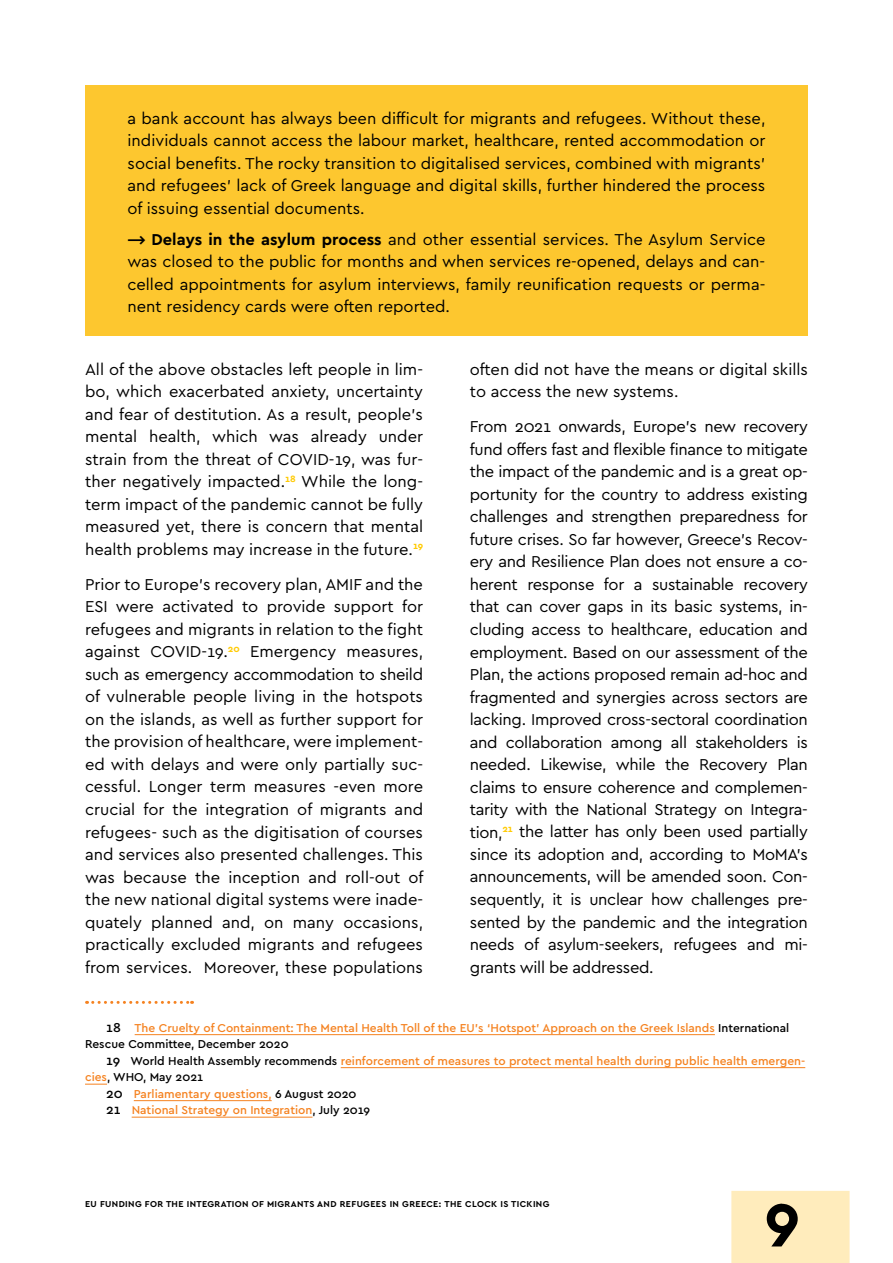
<style>
.page{position:relative;width:893px;height:1263px;background:#fff}
.page>*{position:absolute;margin:0;border:0;box-sizing:border-box;transform-origin:0 0}
.t1{font:700 63.9px "Cera Pro";color:#000}
.t2{font:16.5px/22.5px "Cera Pro";color:#000;text-align:justify}
.t3{font:500 12px/16.5px "Cera Pro";color:#f58220}
.t4{font:500 12px "Cera Pro";color:#000}
.t5{font:700 9px "Cera Pro";letter-spacing:.04em;color:#000}
.s1{font-weight:700;font-size:15px}
.s2{font-weight:700}
.s3{font-size:13.5px;color:#000}
.s4{color:#000}
.s5{color:#f58220}
</style>
<div class="page">
<div style="left:731px;top:1191px;width:119px;height:72px;background:#ffecbc"></div>
<div style="left:85px;top:85px;width:723px;height:251px;background:#fdc72f"></div>
<svg style="left:87px;top:1001px;width:106px;height:3px"></svg>
<hr style="left:135px;top:1034px;width:580px;height:1px;background:#f58220">
<hr style="left:341px;top:1067px;width:464px;height:1px;background:#f58220">
<svg style="left:85px;top:1084px;width:22px;height:1px"></svg>
<hr style="left:134px;top:1100px;width:138px;height:1px;background:#f58220">
<hr style="left:132px;top:1117px;width:180px;height:1px;background:#f58220">
<p class="t2" style="left:128px;top:106px;width:639px">a bank account has always been difficult for migrants and refugees. Without these, individuals cannot access the labour market, healthcare, rented accommodation or social benefits. The rocky transition to digitalised services, combined with migrants’ and refugees’ lack of Greek language and digital skills, further hindered the process of issuing essential documents.</p>
<p class="t2" style="left:128px;top:227px;width:639px"><span class="s1">⟶</span> <span class="s2">Delays in the asylum process</span> and other essential services. The Asylum Service was closed to the public for months and when services re-opened, delays and can&shy;celled appointments for asylum interviews, family reunification requests or perma&shy;nent residency cards were often reported.</p>
<p class="t2" style="left:85px;top:357px;width:340px">All of the above obstacles left people in lim&shy;bo, which exacerbated anxiety, uncertainty and fear of destitution. As a result, people’s mental health, which was already under strain from the threat of COVID-19, was fur&shy;ther negatively impacted.<sup>18</sup> While the long&shy;term impact of the pandemic cannot be fully measured yet, there is concern that mental health problems may increase in the future.<sup>19</sup></p>
<p class="t2" style="left:85px;top:572px;width:340px">Prior to Europe’s recovery plan, AMIF and the ESI were activated to provide support for refugees and migrants in relation to the fight against COVID-19.<sup>20</sup> Emergency measures, such as emergency accommodation to sheild of vulnerable people living in the hotspots on the islands, as well as further support for the provision of healthcare, were implement&shy;ed with delays and were only partially suc&shy;cessful. Longer term measures -even more crucial for the integration of migrants and refugees- such as the digitisation of courses and services also presented challenges. This was because the inception and roll-out of the new national digital systems were inade&shy;quately planned and, on many occasions, practically excluded migrants and refugees from services. Moreover, these populations</p>
<p class="t2" style="left:470px;top:357px;width:340px">often did not have the means or digital skills to access the new systems.</p>
<p class="t2" style="left:470px;top:415px;width:340px">From 2021 onwards, Europe’s new recovery fund offers fast and flexible finance to mitigate the impact of the pandemic and is a great op&shy;portunity for the country to address existing challenges and strengthen preparedness for future crises. So far however, Greece’s Recov&shy;ery and Resilience Plan does not ensure a co&shy;herent response for a sustainable recovery that can cover gaps in its basic systems, in&shy;cluding access to healthcare, education and employment. Based on our assessment of the Plan, the actions proposed remain ad-hoc and fragmented and synergies across sectors are lacking. Improved cross-sectoral coordination and collaboration among all stakeholders is needed. Likewise, while the Recovery Plan claims to ensure coherence and complemen&shy;tarity with the National Strategy on Integra&shy;tion,<sup>21</sup> the latter has only been used partially since its adoption and, according to MoMA’s announcements, will be amended soon. Con&shy;sequently, it is unclear how challenges pre&shy;sented by the pandemic and the integration needs of asylum-seekers, refugees and mi&shy;grants will be addressed.</p>
<p class="t3" style="left:85px;top:1019px;width:706px;text-indent:21px"><span class="s3">18</span> The Cruelty of Containment: The Mental Health Toll of the EU’s ‘Hotspot’ Approach on the Greek Islands <span class="s4">International<br>Rescue Committee, December 2020</span></p>
<p class="t3" style="left:106px;top:1052px;width:700px"><span class="s3">19</span> <span class="s4">World Health Assembly recommends</span> reinforcement of measures to protect mental health during public health emergen-</p>
<p class="t4" style="left:85px;top:1069px;width:120px"><span class="s5">cies</span>, WHO, May 2021</p>
<p class="t3" style="left:106px;top:1085px;width:252px"><span class="s3">20</span> Parliamentary questions, <span class="s4">6 August 2020</span></p>
<p class="t3" style="left:106px;top:1101px;width:265px"><span class="s3">21</span> National Strategy on Integration<span class="s4">, July 2019</span></p>
<p class="t5" style="left:85px;top:1198px;width:466px">EU FUNDING FOR THE INTEGRATION OF MIGRANTS AND REFUGEES IN GREECE: ΤHE CLOCK IS TICKING</p>
<h1 class="t1" style="left:764px;top:1175px;width:37px">9</h1>
</div>
